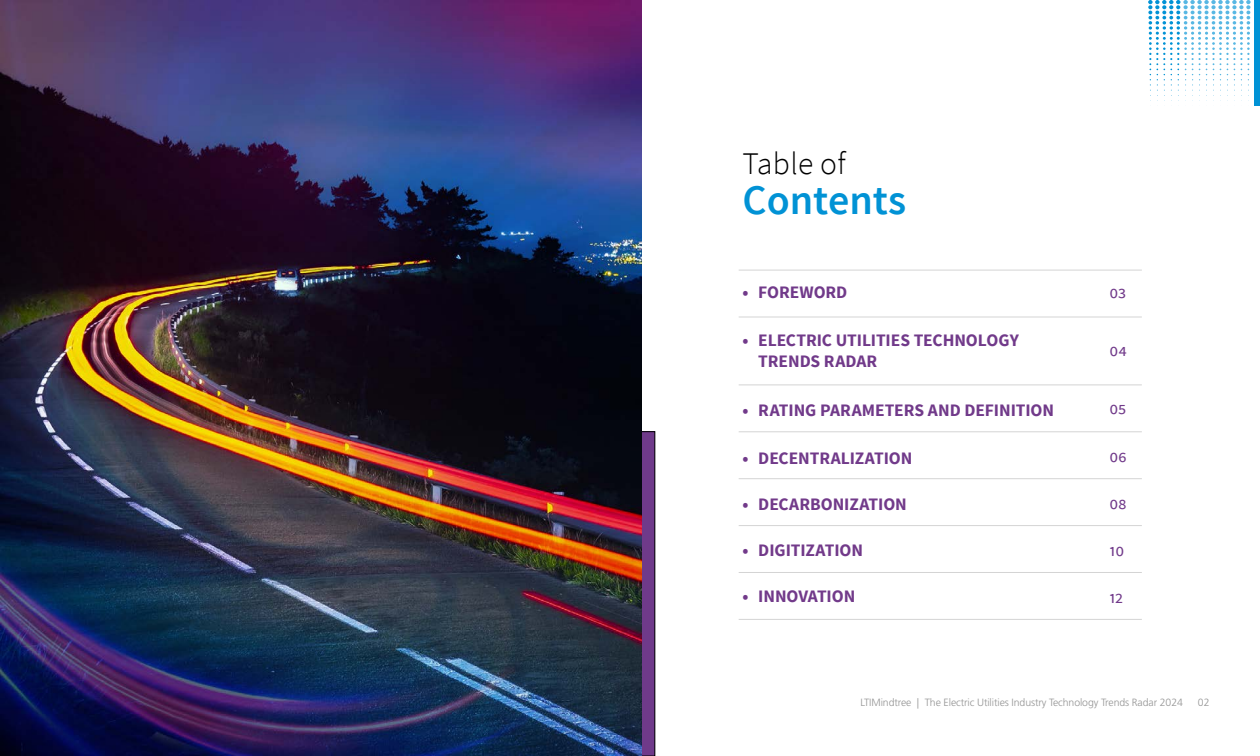
<style>
.page{position:relative;width:1260px;height:756px;background:#fff}
.page>*{position:absolute;margin:0;border:0;box-sizing:border-box;transform-origin:0 0}
.t1{font:600 42px "Source Sans Pro";color:#0192d5}
.t2{font:300 31.5px "Source Sans Pro";letter-spacing:.01em;color:#000}
.t3{font:700 17.5px/21px "Source Sans Pro";letter-spacing:-.005em;color:#713a8a}
.t4{font:700 17.5px "Source Sans Pro";letter-spacing:-.005em;color:#723a8a}
.t5{font:17.5px "Source Sans Pro";letter-spacing:-.01em;color:#713a8a}
.t6{font:300 10.5px "Frutiger LT Pro";letter-spacing:-.01em;color:#949494}
.t7{font:300 10.5px "Frutiger LT Pro";color:#939393}
</style>
<div class="page">
<div style="left:1254px;top:0;width:6px;height:106px;background:#0192d5"></div>
<svg style="left:1148px;top:0;width:103px;height:101px"></svg>
<div style="left:564px;top:432px;width:91px;height:324px;background:#6f3a8a"></div>
<div style="left:564px;top:431px;width:91px;height:325px;border:1px solid #000"></div>
<img style="left:0;top:0;width:641px;height:756px">
<hr style="left:739px;top:270px;width:403px;height:1px;background:#d4d4d4">
<hr style="left:739px;top:619px;width:403px;height:1px;background:#d4d4d4">
<hr style="left:739px;top:317px;width:403px;height:1px;background:#d4d4d4">
<hr style="left:739px;top:385px;width:403px;height:1px;background:#d4d4d4">
<hr style="left:739px;top:432px;width:403px;height:1px;background:#d4d4d4">
<hr style="left:739px;top:479px;width:403px;height:1px;background:#d4d4d4">
<hr style="left:739px;top:525px;width:403px;height:1px;background:#d4d4d4">
<hr style="left:739px;top:572px;width:403px;height:1px;background:#d4d4d4">
<h2 class="t2" style="left:743px;top:144px;width:105px">Table of</h2>
<h1 class="t1" style="left:743px;top:174px;width:165px">Contents</h1>
<p class="t3" style="left:743px;top:282px;width:106px">• FOREWORD</p>
<p class="t3" style="left:758px;top:331px;width:262px;text-indent:-16px">• ELECTRIC UTILITIES TECHNOLOGY<br>TRENDS RADAR</p>
<p class="t3" style="left:743px;top:400px;width:313px">• RATING PARAMETERS AND DEFINITION</p>
<p class="t3" style="left:743px;top:449px;width:171px">• DECENTRALIZATION</p>
<p class="t4" style="left:743px;top:493px;width:166px">• DECARBONIZATION</p>
<p class="t4" style="left:743px;top:539px;width:122px">• DIGITIZATION</p>
<p class="t4" style="left:743px;top:585px;width:114px">• INNOVATION</p>
<p class="t5" style="left:1110px;top:281px;width:18px">03</p>
<p class="t5" style="left:1110px;top:340px;width:19px">04</p>
<p class="t5" style="left:1110px;top:397px;width:18px">05</p>
<p class="t5" style="left:1110px;top:446px;width:19px">06</p>
<p class="t5" style="left:1110px;top:492px;width:19px">08</p>
<p class="t5" style="left:1110px;top:539px;width:16px">10</p>
<p class="t5" style="left:1110px;top:586px;width:15px">12</p>
<p class="t6" style="left:861px;top:696px;width:324px">LTIMindtree | The Electric Utilities Industry Technology Trends Radar 2024</p>
<p class="t7" style="left:1198px;top:696px;width:13px">02</p>
</div>
